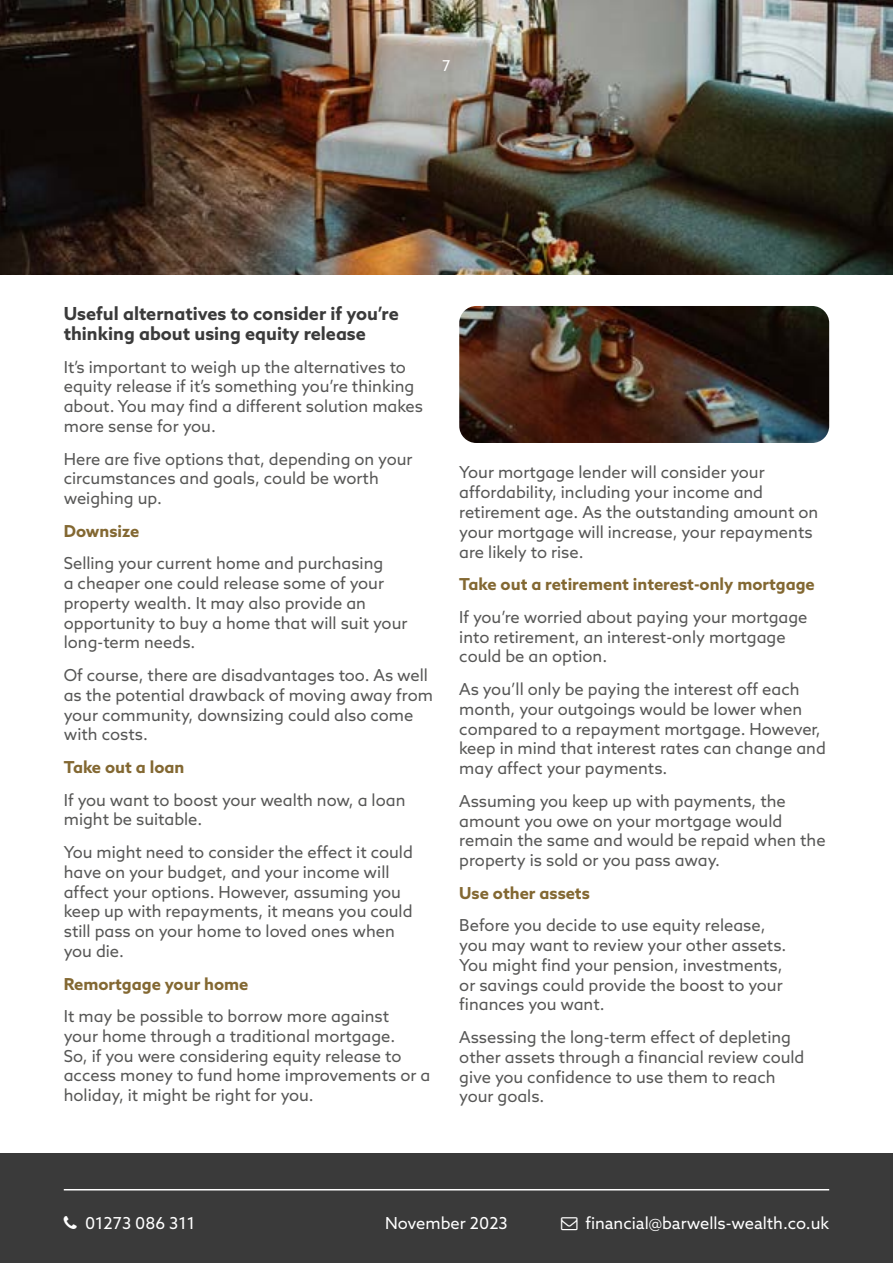
<style>
.page{position:relative;width:893px;height:1263px;background:#fff}
.page>*{position:absolute;margin:0;border:0;box-sizing:border-box;transform-origin:0 0}
.t1{font:700 18px/19.8px "Azo Sans";color:#3a3a3a}
.t2{font:16.5px/19.8px "Azo Sans";color:#575756}
.t3{font:700 16.5px "Azo Sans";color:#836832}
.t4{font:16.5px "Azo Sans";color:#fff}
.t5{font:15px "Azo Sans";color:#fff}
</style>
<div class="page">
<div style="left:0;top:1153px;width:893px;height:110px;background:#3a3a3a"></div>
<hr style="left:64px;top:1189px;width:765px;height:1px;background:#fff">
<img style="left:0;top:0;width:893px;height:274px">
<img style="left:459px;top:306px;width:370px;height:137px">
<p class="t5" style="left:442px;top:56px;width:10px">7</p>
<p class="t1" style="left:64px;top:304px;width:337px">Useful alternatives to consider if you’re thinking about using equity release</p>
<p class="t2" style="left:64px;top:357px;width:361px">It’s important to weigh up the alternatives to equity release if it’s something you’re thinking about. You may find a different solution makes more sense for you.</p>
<p class="t2" style="left:64px;top:448px;width:350px">Here are five options that, depending on your circumstances and goals, could be worth weighing up.</p>
<p class="t3" style="left:64px;top:520px;width:77px">Downsize</p>
<p class="t2" style="left:64px;top:553px;width:345px">Selling your current home and purchasing<br>a cheaper one could release some of your property wealth. It may also provide an opportunity to buy a home that will suit your long-term needs.</p>
<p class="t2" style="left:64px;top:665px;width:371px">Of course, there are disadvantages too. As well as the potential drawback of moving away from your community, downsizing could also come with costs.</p>
<p class="t3" style="left:64px;top:756px;width:122px">Take out a loan</p>
<p class="t2" style="left:64px;top:789px;width:343px">If you want to boost your wealth now, a loan might be suitable.</p>
<p class="t2" style="left:64px;top:842px;width:351px">You might need to consider the effect it could have on your budget, and your income will affect your options. However, assuming you keep up with repayments, it means you could still pass on your home to loved ones when you die.</p>
<p class="t3" style="left:64px;top:973px;width:186px">Remortgage your home</p>
<p class="t2" style="left:64px;top:1006px;width:368px">It may be possible to borrow more against<br>your home through a traditional mortgage.<br>So, if you were considering equity release to access money to fund home improvements or a holiday, it might be right for you.</p>
<p class="t2" style="left:459px;top:462px;width:361px">Your mortgage lender will consider your affordability, including your income and retirement age. As the outstanding amount on your mortgage will increase, your repayments are likely to rise.</p>
<p class="t3" style="left:459px;top:573px;width:357px">Take out a retirement interest-only mortgage</p>
<p class="t2" style="left:459px;top:607px;width:350px">If you’re worried about paying your mortgage into retirement, an interest-only mortgage could be an option.</p>
<p class="t2" style="left:459px;top:679px;width:368px">As you’ll only be paying the interest off each month, your outgoings would be lower when compared to a repayment mortgage. However, keep in mind that interest rates can change and may affect your payments.</p>
<p class="t2" style="left:459px;top:791px;width:368px">Assuming you keep up with payments, the amount you owe on your mortgage would remain the same and would be repaid when the property is sold or you pass away.</p>
<p class="t3" style="left:459px;top:882px;width:132px">Use other assets</p>
<p class="t2" style="left:459px;top:915px;width:329px">Before you decide to use equity release, you may want to review your other assets.<br>You might find your pension, investments, or savings could provide the boost to your finances you want.</p>
<p class="t2" style="left:459px;top:1027px;width:347px">Assessing the long-term effect of depleting other assets through a financial review could give you confidence to use them to reach your goals.</p>
<p class="t4" style="left:85px;top:1212px;width:112px">01273 086 311</p>
<p class="t4" style="left:585px;top:1212px;width:245px">financial@barwells-wealth.co.uk</p>
<p class="t4" style="left:385px;top:1213px;width:124px">November 2023</p>
</div>
